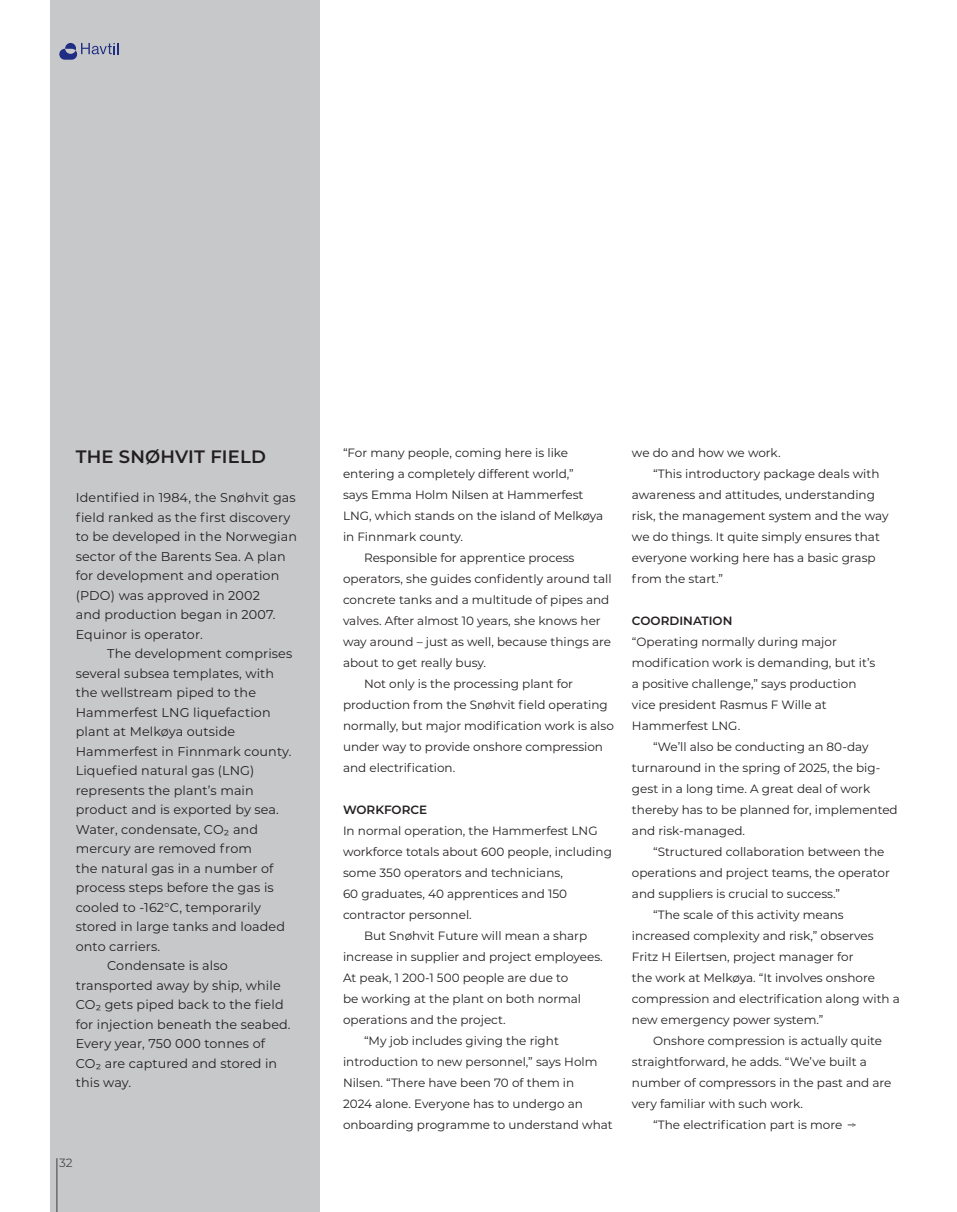
<style>
.page{position:relative;width:957px;height:1212px;background:#fff}
.page>*{position:absolute;margin:0;border:0;box-sizing:border-box;transform-origin:0 0}
.ingress{font:600 18px "Montserrat";letter-spacing:.01em;color:#231f20}
.ingress-2{font:12.75px/19.5px "Montserrat";letter-spacing:.01em;color:#231f20}
.brødtekst{font:12px/21px "Montserrat";color:#231f20}
.deloverskrift{font:600 12px "Montserrat";color:#231f20}
.t1{font:12px "Montserrat";color:#4b4c4d}
</style>
<div class="page">
<div style="left:50px;top:0;width:270px;height:1212px;background:#c7c8ca"></div>
<svg style="left:59px;top:43px;width:59px;height:17px"></svg>
<hr style="left:56px;top:1158px;width:1px;height:54px;background:#4b4c4d">
<svg style="left:847px;top:1123px;width:8px;height:4px"></svg>
<p class="ingress" style="left:76px;top:444px;width:192px">THE SNØHVIT FIELD</p>
<p class="ingress-2" style="left:76px;top:487px;width:223px">Identified in 1984, the Snøhvit gas field ranked as the first discovery to be developed in the Norwegian sector of the Barents Sea. A plan for development and operation (PDO) was approved in 2002<br>and production began in 2007.<br>Equinor is operator.</p>
<p class="ingress-2" style="left:76px;top:643px;width:218px;text-indent:32px">The development comprises several subsea templates, with the wellstream piped to the<br>Hammerfest LNG liquefaction plant at Melkøya outside<br>Hammerfest in Finnmark county.</p>
<p class="ingress-2" style="left:76px;top:760px;width:205px">Liquefied natural gas (LNG) represents the plant’s main product and is exported by sea.</p>
<p class="ingress-2" style="left:76px;top:819px;width:211px">Water, condensate, CO2 and mercury are removed from<br>the natural gas in a number of process steps before the gas is cooled to -162°C, temporarily stored in large tanks and loaded onto carriers.</p>
<p class="ingress-2" style="left:76px;top:955px;width:216px;text-indent:32px">Condensate is also transported away by ship, while<br>CO2 gets piped back to the field for injection beneath the seabed.<br>Every year, 750 000 tonnes of</p>
<p class="ingress-2" style="left:76px;top:1053px;width:203px">CO2 are captured and stored in this way.</p>
<p class="t1" style="left:59px;top:1155px;width:15px">32</p>
<p class="brødtekst" style="left:343px;top:442px;width:232px">“For many people, coming here is like entering a completely different world,”</p>
<p class="brødtekst" style="left:343px;top:484px;width:262px">says Emma Holm Nilsen at Hammerfest<br>LNG, which stands on the island of Melkøya in Finnmark county.</p>
<p class="brødtekst" style="left:343px;top:547px;width:270px;text-indent:21px">Responsible for apprentice process operators, she guides confidently around tall concrete tanks and a multitude of pipes and valves. After almost 10 years, she knows her way around – just as well, because things are about to get really busy.</p>
<p class="brødtekst" style="left:343px;top:673px;width:272px;text-indent:21px">Not only is the processing plant for production from the Snøhvit field operating normally, but major modification work is also under way to provide onshore compression and electrification.</p>
<p class="deloverskrift" style="left:343px;top:802px;width:86px">WORKFORCE</p>
<p class="brødtekst" style="left:343px;top:820px;width:270px">In normal operation, the Hammerfest LNG workforce totals about 600 people, including some 350 operators and technicians,<br>60 graduates, 40 apprentices and 150 contractor personnel.</p>
<p class="brødtekst" style="left:343px;top:925px;width:261px;text-indent:21px">But Snøhvit Future will mean a sharp increase in supplier and project employees.<br>At peak, 1 200-1 500 people are due to<br>be working at the plant on both normal operations and the project.</p>
<p class="brødtekst" style="left:343px;top:1030px;width:271px;text-indent:21px">“My job includes giving the right introduction to new personnel,” says Holm Nilsen. “There have been 70 of them in<br>2024 alone. Everyone has to undergo an onboarding programme to understand what</p>
<p class="brødtekst" style="left:632px;top:442px;width:150px">we do and how we work.</p>
<p class="brødtekst" style="left:632px;top:463px;width:249px;text-indent:21px">“This introductory package deals with awareness and attitudes, understanding</p>
<p class="brødtekst" style="left:632px;top:505px;width:258px">risk, the management system and the way we do things. It quite simply ensures that everyone working here has a basic grasp from the start.”</p>
<p class="deloverskrift" style="left:632px;top:613px;width:102px">COORDINATION</p>
<p class="brødtekst" style="left:632px;top:631px;width:245px">“Operating normally during major modification work is demanding, but it’s</p>
<p class="brødtekst" style="left:632px;top:673px;width:226px">a positive challenge,” says production</p>
<p class="brødtekst" style="left:632px;top:694px;width:196px">vice president Rasmus F Wille at<br>Hammerfest LNG.</p>
<p class="brødtekst" style="left:632px;top:736px;width:267px;text-indent:21px">“We’ll also be conducting an 80-day turnaround in the spring of 2025, the big&shy;gest in a long time. A great deal of work thereby has to be planned for, implemented and risk-managed.</p>
<p class="brødtekst" style="left:632px;top:841px;width:259px;text-indent:21px">“Structured collaboration between the operations and project teams, the operator and suppliers is crucial to success.”</p>
<p class="brødtekst" style="left:632px;top:904px;width:269px;text-indent:21px">“The scale of this activity means increased complexity and risk,” observes Fritz H Eilertsen, project manager for<br>the work at Melkøya. “It involves onshore compression and electrification along with a new emergency power system.”</p>
<p class="brødtekst" style="left:632px;top:1030px;width:261px;text-indent:21px">Onshore compression is actually quite straightforward, he adds. “We’ve built a number of compressors in the past and are very familiar with such work.</p>
<p class="brødtekst" style="left:653px;top:1114px;width:191px">“The electrification part is more</p>
</div>
